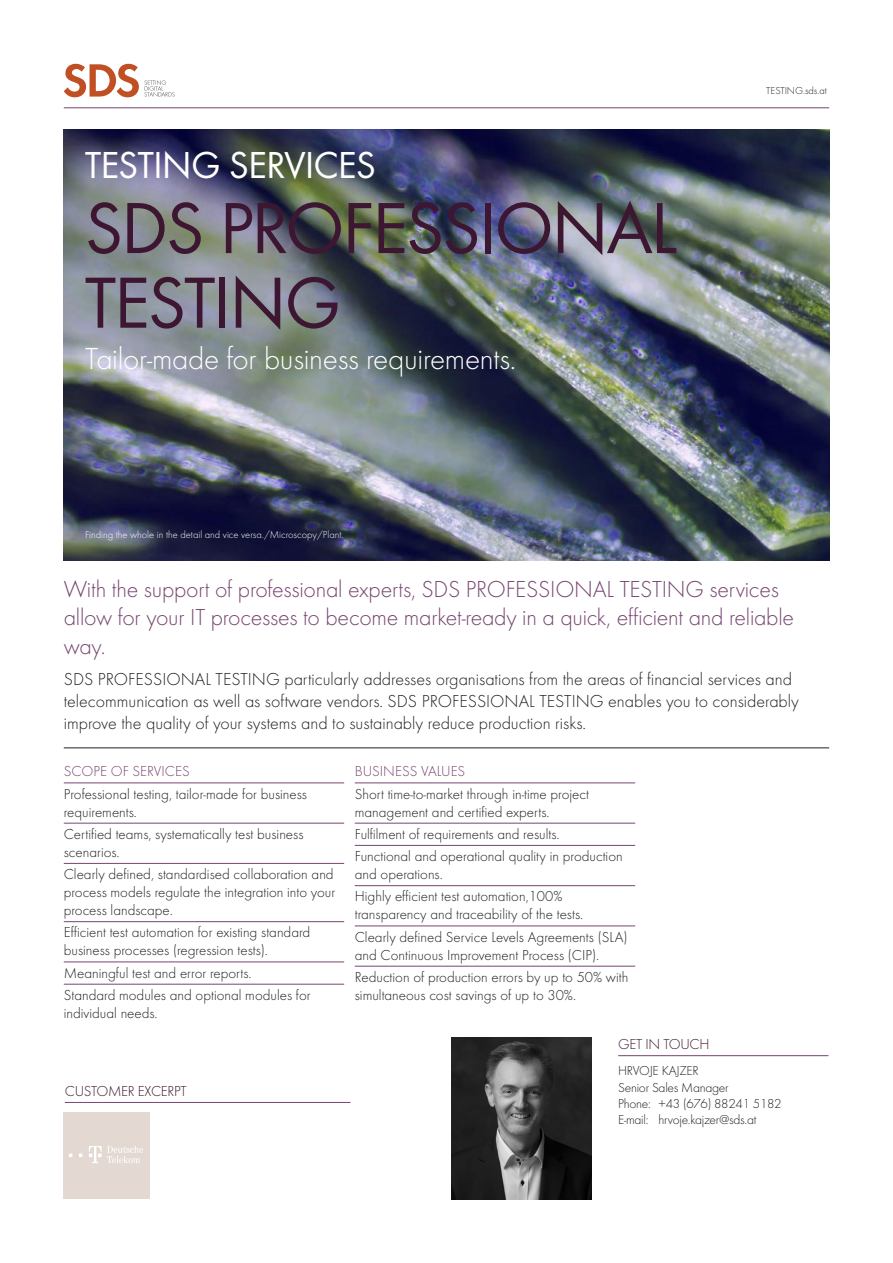
<style>
.page{position:relative;width:893px;height:1263px;background:#fff}
.page>*{position:absolute;margin:0;border:0;box-sizing:border-box;transform-origin:0 0}
.t1{font:75px/74.6px "Futura Boo";letter-spacing:-.02em;color:#3d1732}
.t2{font:39px "Futura Boo";letter-spacing:-.01em;color:#fff}
.t3{font:300 31.5px "Futura";letter-spacing:-.01em;color:#fff}
.t4{font:300 24px/28.8px "Futura";letter-spacing:-.01em;color:#774670}
.t5{font:300 18px/21.6px "Futura";color:#231f20}
.t6{font:300 15px/18px "Futura";color:#231f20}
.t7{font:300 15px "Futura";color:#774670}
.t8{font:300 15px "Futura";letter-spacing:-.02em;color:#3d1732}
.t9{font:300 13.5px/16.2px "Futura";letter-spacing:-.02em;color:#231f20}
.t10{font:300 10.5px "Futura";color:#fff}
.t11{font:300 10.5px "Futura";letter-spacing:-.01em;color:#231f20}
</style>
<div class="page">
<img style="left:64px;top:129px;width:765px;height:431px">
<hr style="left:64px;top:783px;width:280px;height:1px;background:#774670">
<hr style="left:64px;top:823px;width:280px;height:1px;background:#774670">
<hr style="left:64px;top:863px;width:280px;height:1px;background:#774670">
<hr style="left:64px;top:921px;width:280px;height:1px;background:#774670">
<hr style="left:64px;top:962px;width:280px;height:1px;background:#774670">
<hr style="left:64px;top:984px;width:280px;height:1px;background:#774670">
<hr style="left:355px;top:783px;width:280px;height:1px;background:#774670">
<hr style="left:355px;top:823px;width:280px;height:1px;background:#774670">
<hr style="left:355px;top:845px;width:280px;height:1px;background:#774670">
<hr style="left:355px;top:885px;width:280px;height:1px;background:#774670">
<hr style="left:355px;top:926px;width:280px;height:1px;background:#774670">
<hr style="left:355px;top:966px;width:280px;height:1px;background:#774670">
<hr style="left:618px;top:1055px;width:210px;height:1px;background:#774670">
<hr style="left:65px;top:1102px;width:286px;height:1px;background:#774670">
<div style="left:63px;top:1112px;width:86px;height:86px;background:#e4d8d2"></div>
<img style="left:69px;top:1146px;width:74px;height:17px">
<hr style="left:64px;top:108px;width:765px;height:1px;background:#774670">
<hr style="left:64px;top:748px;width:765px;height:1px;background:#231f20">
<svg style="left:64px;top:64px;width:111px;height:33px"></svg>
<img style="left:451px;top:1038px;width:140px;height:161px">
<p class="t2" style="left:85px;top:142px;width:292px">TESTING SERVICES</p>
<p class="t1" style="left:85px;top:190px;width:593px">SDS PROFESSIONAL<br>TESTING</p>
<p class="t3" style="left:85px;top:340px;width:433px">Tailor-made for business requirements.</p>
<p class="t10" style="left:85px;top:529px;width:260px">Finding the whole in the detail and vice versa./Microscopy/Plant.</p>
<p class="t11" style="left:766px;top:85px;width:62px">TESTING.sds.at</p>
<p class="t4" style="left:64px;top:574px;width:732px">With the support of professional experts, SDS PROFESSIONAL TESTING services allow for your IT processes to become market-ready in a quick, efficient and reliable way.</p>
<p class="t5" style="left:64px;top:669px;width:737px">SDS PROFESSIONAL TESTING particularly addresses organisations from the areas of financial services and telecommunication as well as software vendors. SDS PROFESSIONAL TESTING enables you to considerably improve the quality of your systems and to sustainably reduce production risks.</p>
<p class="t7" style="left:64px;top:763px;width:127px">SCOPE OF SERVICES</p>
<p class="t6" style="left:64px;top:785px;width:245px">Professional testing, tailor-made for business requirements.</p>
<p class="t6" style="left:64px;top:825px;width:241px">Certified teams, systematically test business scenarios.</p>
<p class="t6" style="left:64px;top:865px;width:273px;text-align:justify">Clearly defined, standardised collaboration and process models regulate the integration into your process landscape.</p>
<p class="t6" style="left:64px;top:923px;width:248px">Efficient test automation for existing standard business processes (regression tests).</p>
<p class="t6" style="left:64px;top:964px;width:189px">Meaningful test and error reports.</p>
<p class="t6" style="left:64px;top:986px;width:248px">Standard modules and optional modules for individual needs.</p>
<p class="t7" style="left:355px;top:763px;width:112px">BUSINESS VALUES</p>
<p class="t6" style="left:355px;top:785px;width:236px">Short time-to-market through in-time project management and certified experts.</p>
<p class="t6" style="left:355px;top:825px;width:206px">Fulfilment of requirements and results.</p>
<p class="t6" style="left:355px;top:847px;width:269px">Functional and operational quality in production and operations.</p>
<p class="t6" style="left:355px;top:887px;width:230px">Highly efficient test automation,100% transparency and traceability of the tests.</p>
<p class="t6" style="left:355px;top:928px;width:274px">Clearly defined Service Levels Agreements (SLA) and Continuous Improvement Process (CIP).</p>
<p class="t6" style="left:355px;top:968px;width:275px">Reduction of production errors by up to 50% with simultaneous cost savings of up to 30%.</p>
<p class="t8" style="left:618px;top:1036px;width:93px">GET IN TOUCH</p>
<p class="t9" style="left:618px;top:1063px;width:165px">HRVOJE KAJZER<br>Senior Sales Manager<br>Phone: +43 (676) 88241 5182<br>E-mail: hrvoje.kajzer@sds.at</p>
<p class="t8" style="left:65px;top:1082px;width:123px">CUSTOMER EXCERPT</p>
</div>
